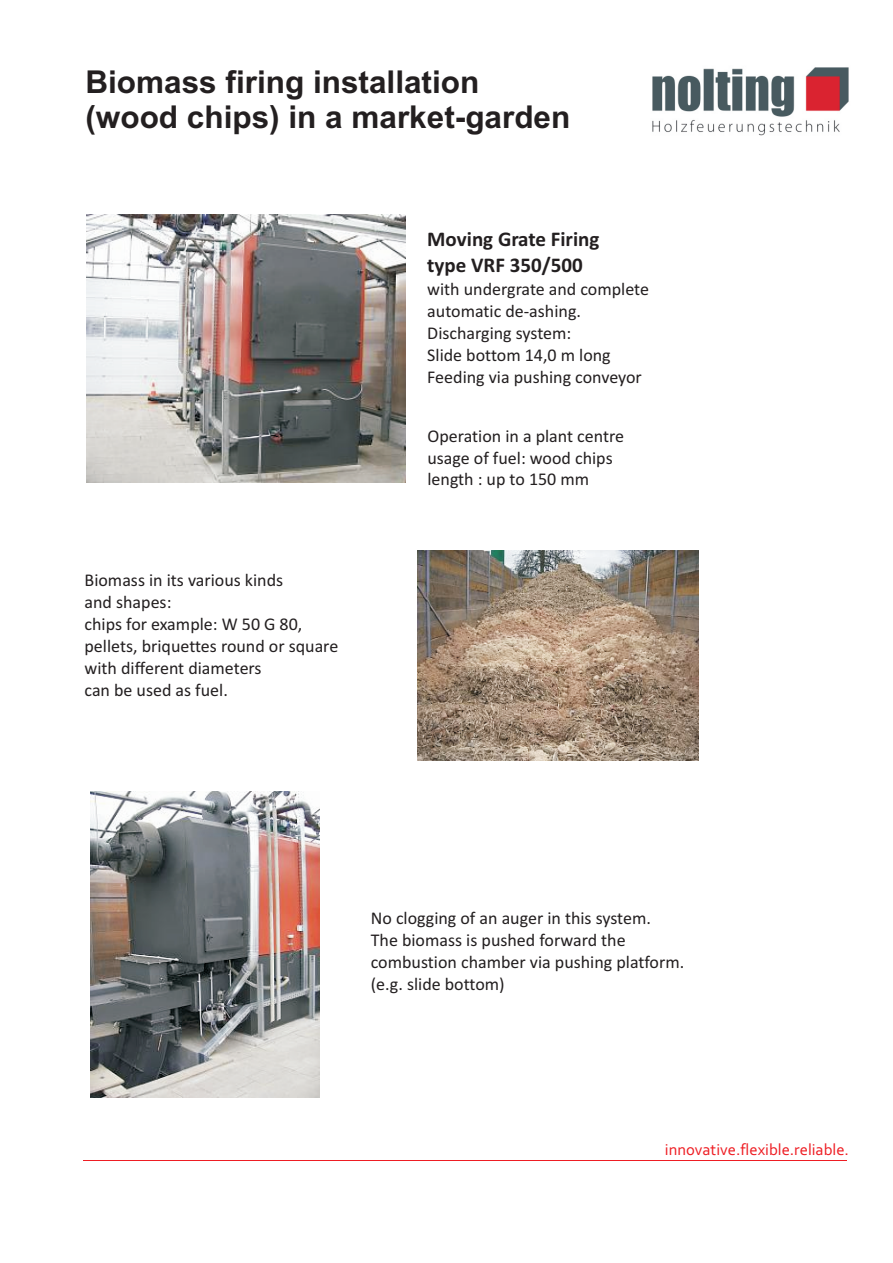
<style>
.page{position:relative;width:893px;height:1263px;background:#fff}
.page>*{position:absolute;margin:0;border:0;box-sizing:border-box;transform-origin:0 0}
.t1{font:700 31.5px/35.2px "Arial";color:#231f20}
.t2{font:700 21px/25.7px "Calibri";color:#231f20}
.t3{font:18px/21.9px "Calibri";color:#231f20}
.t4{font:16.5px "Corbel";color:#ee1d23}
</style>
<div class="page">
<img style="left:87px;top:214px;width:319px;height:269px">
<img style="left:91px;top:791px;width:229px;height:306px">
<img style="left:417px;top:550px;width:281px;height:210px">
<hr style="left:84px;top:1160px;width:763px;height:1px;background:#ee1d23">
<img style="left:652px;top:67px;width:197px;height:69px">
<h1 class="t1" style="left:85px;top:67px;width:486px">Biomass firing installation (wood chips) in a market-garden</h1>
<p class="t2" style="left:427px;top:228px;width:174px">Moving Grate Firing type VRF 350/500</p>
<p class="t3" style="left:427px;top:279px;width:223px">with undergrate and complete automatic de-ashing.<br>Discharging system:<br>Slide bottom 14,0 m long<br>Feeding via pushing conveyor</p>
<p class="t3" style="left:85px;top:570px;width:255px">Biomass in its various kinds<br>and shapes:<br>chips for example: W 50 G 80, pellets, briquettes round or square with different diameters<br>can be used as fuel.</p>
<p class="t3" style="left:427px;top:426px;width:198px">Operation in a plant centre usage of fuel: wood chips length : up to 150 mm</p>
<p class="t3" style="left:371px;top:909px;width:315px">No clogging of an auger in this system.<br>The biomass is pushed forward the combustion chamber via pushing platform. (e.g. slide bottom)</p>
<p class="t4" style="left:665px;top:1142px;width:186px">innovative.flexible.reliable.</p>
</div>
